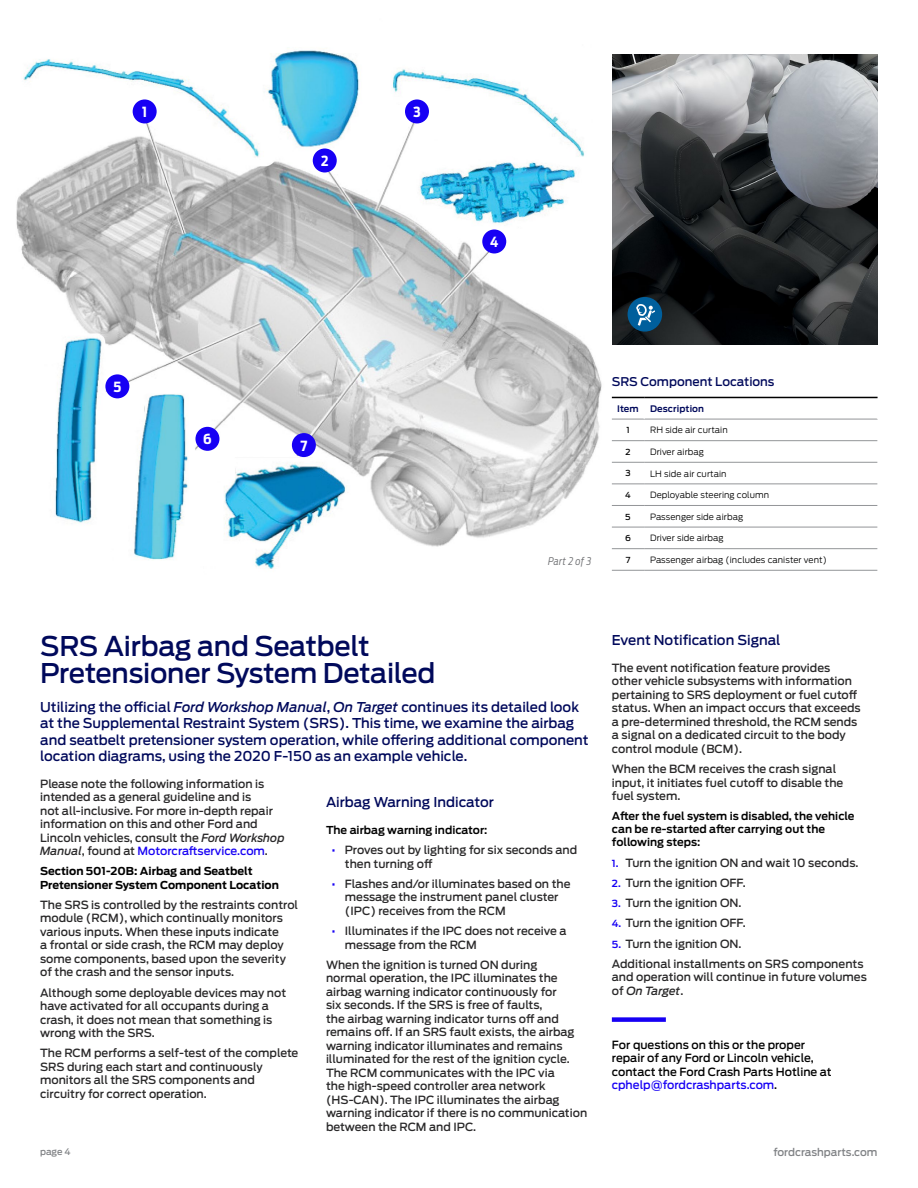
<style>
.page{position:relative;width:918px;height:1188px;background:#fff}
.page>*{position:absolute;margin:0;border:0;box-sizing:border-box;transform-origin:0 0}
.t1{font:500 27px/27px "Ford Antenna";letter-spacing:-.01em;color:#00095b}
.t2{font:700 13.95px "Ford Antenna Cond";color:#fff}
.t3{font:500 13.5px/16.2px "Ford Antenna";color:#00095b}
.t4{font:500 12px "Ford Antenna";color:#00095b}
.t5{font:500 11.25px/13.5px "Ford Antenna";color:#292829}
.t6{font:500 11.25px/13.5px "Ford Antenna";color:#000}
.t7{font:600 10.8px/13.2px "Ford Antenna";color:#000}
.t8{font:700 10.8px/13.5px "Ford Antenna";color:#000}
.t9{font:500 10.5px "Ford Antenna";color:#808285}
.t10{font:italic 300 10.5px "Ford Antenna Cond";letter-spacing:.015em;color:#6d6e71}
.t11{font:600 9px "Ford Antenna";letter-spacing:.01em;color:#00095b}
.t12{font:500 9px "Ford Antenna";color:#808285}
.t13{font:300 8.55px "Ford Antenna";letter-spacing:.01em;color:#000}
.t14{font:500 8.25px "Ford Antenna";color:#000}
.s1{font-style:italic}
.s2{color:#1700f4}
.s3{font-size:11.7px;color:#1700f4}
.s4{font-weight:600;font-size:9.75px;color:#1700f4}
</style>
<div class="page">
<img style="left:16px;top:50px;width:646px;height:521px">
<div style="left:133px;top:99px;width:24px;height:24px;background:#1700f4;border-radius:50%"></div>
<div style="left:405px;top:99px;width:24px;height:24px;background:#1700f4;border-radius:50%"></div>
<div style="left:612px;top:1017px;width:54px;height:5px;background:#1700f4"></div>
<hr style="left:612px;top:419px;width:32px;height:1px;background:#939598">
<hr style="left:644px;top:419px;width:234px;height:1px;background:#939598">
<hr style="left:612px;top:440px;width:32px;height:1px;background:#939598">
<hr style="left:644px;top:440px;width:233px;height:1px;background:#939598">
<hr style="left:612px;top:462px;width:32px;height:1px;background:#939598">
<hr style="left:644px;top:462px;width:233px;height:1px;background:#939598">
<hr style="left:612px;top:484px;width:32px;height:1px;background:#939598">
<hr style="left:644px;top:484px;width:233px;height:1px;background:#939598">
<hr style="left:612px;top:505px;width:32px;height:1px;background:#939598">
<hr style="left:644px;top:505px;width:233px;height:1px;background:#939598">
<hr style="left:612px;top:527px;width:32px;height:1px;background:#939598">
<hr style="left:644px;top:527px;width:233px;height:1px;background:#939598">
<hr style="left:612px;top:548px;width:32px;height:1px;background:#939598">
<hr style="left:644px;top:548px;width:233px;height:1px;background:#939598">
<hr style="left:612px;top:570px;width:32px;height:1px;background:#939598">
<hr style="left:644px;top:570px;width:233px;height:1px;background:#939598">
<svg style="left:644px;top:398px;width:1px;height:21px"></svg>
<hr style="left:612px;top:397px;width:32px;height:1px;background:#000">
<hr style="left:644px;top:397px;width:234px;height:1px;background:#000">
<div style="left:105px;top:374px;width:24px;height:24px;background:#1700f4;border-radius:50%"></div>
<div style="left:195px;top:427px;width:24px;height:24px;background:#1700f4;border-radius:50%"></div>
<div style="left:292px;top:433px;width:24px;height:24px;background:#1700f4;border-radius:50%"></div>
<div style="left:482px;top:229px;width:24px;height:24px;background:#1700f4;border-radius:50%"></div>
<div style="left:313px;top:148px;width:24px;height:24px;background:#1700f4;border-radius:50%"></div>
<img style="left:612px;top:54px;width:265px;height:291px">
<div style="left:628px;top:297px;width:34px;height:35px;background:#005f9c;border-radius:50%"></div>
<svg style="left:636px;top:304px;width:19px;height:22px"></svg>
<p class="t2" style="left:142px;top:99px;width:6px">1</p>
<p class="t2" style="left:413px;top:99px;width:9px">3</p>
<p class="t2" style="left:321px;top:148px;width:9px">2</p>
<p class="t2" style="left:490px;top:229px;width:10px">4</p>
<p class="t2" style="left:114px;top:374px;width:9px">5</p>
<p class="t2" style="left:203px;top:427px;width:10px">6</p>
<p class="t2" style="left:300px;top:433px;width:8px">7</p>
<p class="t10" style="left:548px;top:552px;width:45px">Part 2 of 3</p>
<p class="t4" style="left:612px;top:371px;width:164px">SRS Component Locations</p>
<p class="t11" style="left:617px;top:401px;width:23px">Item</p>
<p class="t11" style="left:650px;top:401px;width:55px">Description</p>
<p class="t14" style="left:626px;top:423px;width:5px">1</p>
<p class="t13" style="left:650px;top:423px;width:79px">RH side air curtain</p>
<p class="t14" style="left:625px;top:445px;width:7px">2</p>
<p class="t13" style="left:650px;top:445px;width:55px">Driver airbag</p>
<p class="t14" style="left:625px;top:466px;width:7px">3</p>
<p class="t13" style="left:650px;top:466px;width:78px">LH side air curtain</p>
<p class="t14" style="left:625px;top:488px;width:7px">4</p>
<p class="t13" style="left:650px;top:488px;width:120px">Deployable steering column</p>
<p class="t14" style="left:625px;top:509px;width:7px">5</p>
<p class="t13" style="left:650px;top:509px;width:94px">Passenger side airbag</p>
<p class="t14" style="left:625px;top:531px;width:7px">6</p>
<p class="t13" style="left:650px;top:531px;width:75px">Driver side airbag</p>
<p class="t14" style="left:626px;top:553px;width:6px">7</p>
<p class="t13" style="left:650px;top:553px;width:178px">Passenger airbag (includes canister vent)</p>
<h1 class="t1" style="left:40px;top:629px;width:397px">SRS Airbag and Seatbelt<br>Pretensioner System Detailed</h1>
<p class="t3" style="left:40px;top:698px;width:550px">Utilizing the official <span class="s1">Ford Workshop Manual</span>, <span class="s1">On Target</span> continues its detailed look at the Supplemental Restraint System (SRS). This time, we examine the airbag and seatbelt pretensioner system operation, while offering additional component location diagrams, using the 2020 F-150 as an example vehicle.</p>
<p class="t5" style="left:40px;top:776px;width:246px">Please note the following information is intended as a general guideline and is<br>not all-inclusive. For more in-depth repair information on this and other Ford and Lincoln vehicles, consult the <span class="s1">Ford Workshop Manual</span>, found at <span class="s2">Motorcraftservice.com</span>.</p>
<p class="t8" style="left:40px;top:863px;width:240px">Section 501-20B: Airbag and Seatbelt<br>Pretensioner System Component Location</p>
<p class="t5" style="left:40px;top:897px;width:260px">The SRS is controlled by the restraints control module (RCM), which continually monitors various inputs. When these inputs indicate<br>a frontal or side crash, the RCM may deploy some components, based upon the severity of the crash and the sensor inputs.</p>
<p class="t5" style="left:40px;top:985px;width:248px">Although some deployable devices may not have activated for all occupants during a crash, it does not mean that something is wrong with the SRS.</p>
<p class="t5" style="left:40px;top:1045px;width:260px">The RCM performs a self-test of the complete SRS during each start and continuously monitors all the SRS components and circuitry for correct operation.</p>
<p class="t3" style="left:326px;top:792px;width:169px">Airbag Warning Indicator</p>
<p class="t7" style="left:326px;top:822px;width:163px">The airbag warning indicator:</p>
<p class="t5" style="left:345px;top:842px;width:234px;text-indent:-14px"><span class="s3">•</span> Proves out by lighting for six seconds and then turning off</p>
<p class="t5" style="left:345px;top:876px;width:227px;text-indent:-14px"><span class="s3">•</span> Flashes and/or illuminates based on the message the instrument panel cluster (IPC) receives from the RCM</p>
<p class="t5" style="left:345px;top:923px;width:223px;text-indent:-14px"><span class="s3">•</span> Illuminates if the IPC does not receive a message from the RCM</p>
<p class="t5" style="left:326px;top:957px;width:263px">When the ignition is turned ON during<br>normal operation, the IPC illuminates the airbag warning indicator continuously for<br>six seconds. If the SRS is free of faults,<br>the airbag warning indicator turns off and remains off. If an SRS fault exists, the airbag warning indicator illuminates and remains illuminated for the rest of the ignition cycle.<br>The RCM communicates with the IPC via<br>the high-speed controller area network (HS-CAN). The IPC illuminates the airbag warning indicator if there is no communication between the RCM and IPC.</p>
<p class="t3" style="left:612px;top:630px;width:170px">Event Notification Signal</p>
<p class="t5" style="left:612px;top:660px;width:250px">The event notification feature provides other vehicle subsystems with information pertaining to SRS deployment or fuel cutoff status. When an impact occurs that exceeds a pre-determined threshold, the RCM sends a signal on a dedicated circuit to the body control module (BCM).</p>
<p class="t5" style="left:612px;top:761px;width:233px">When the BCM receives the crash signal input, it initiates fuel cutoff to disable the fuel system.</p>
<p class="t7" style="left:612px;top:808px;width:244px">After the fuel system is disabled, the vehicle can be re-started after carrying out the following steps:</p>
<p class="t5" style="left:612px;top:855px;width:248px"><span class="s4">1.</span> Turn the ignition ON and wait 10 seconds.</p>
<p class="t5" style="left:612px;top:875px;width:135px"><span class="s4">2.</span> Turn the ignition OFF.</p>
<p class="t5" style="left:612px;top:895px;width:131px"><span class="s4">3.</span> Turn the ignition ON.</p>
<p class="t5" style="left:612px;top:915px;width:135px"><span class="s4">4.</span> Turn the ignition OFF.</p>
<p class="t5" style="left:612px;top:932px;width:253px;line-height:20.2px"><span class="s4">5.</span> Turn the ignition ON.<br>Additional installments on SRS components</p>
<p class="t5" style="left:612px;top:969px;width:256px">and operation will continue in future volumes of <span class="s1">On Target</span>.</p>
<p class="t6" style="left:612px;top:1037px;width:221px">For questions on this or the proper repair of any Ford or Lincoln vehicle, contact the Ford Crash Parts Hotline at <span class="s2">cphelp@fordcrashparts.com</span>.</p>
<p class="t12" style="left:40px;top:1144px;width:32px">page 4</p>
<p class="t9" style="left:773px;top:1143px;width:106px">fordcrashparts.com</p>
</div>
